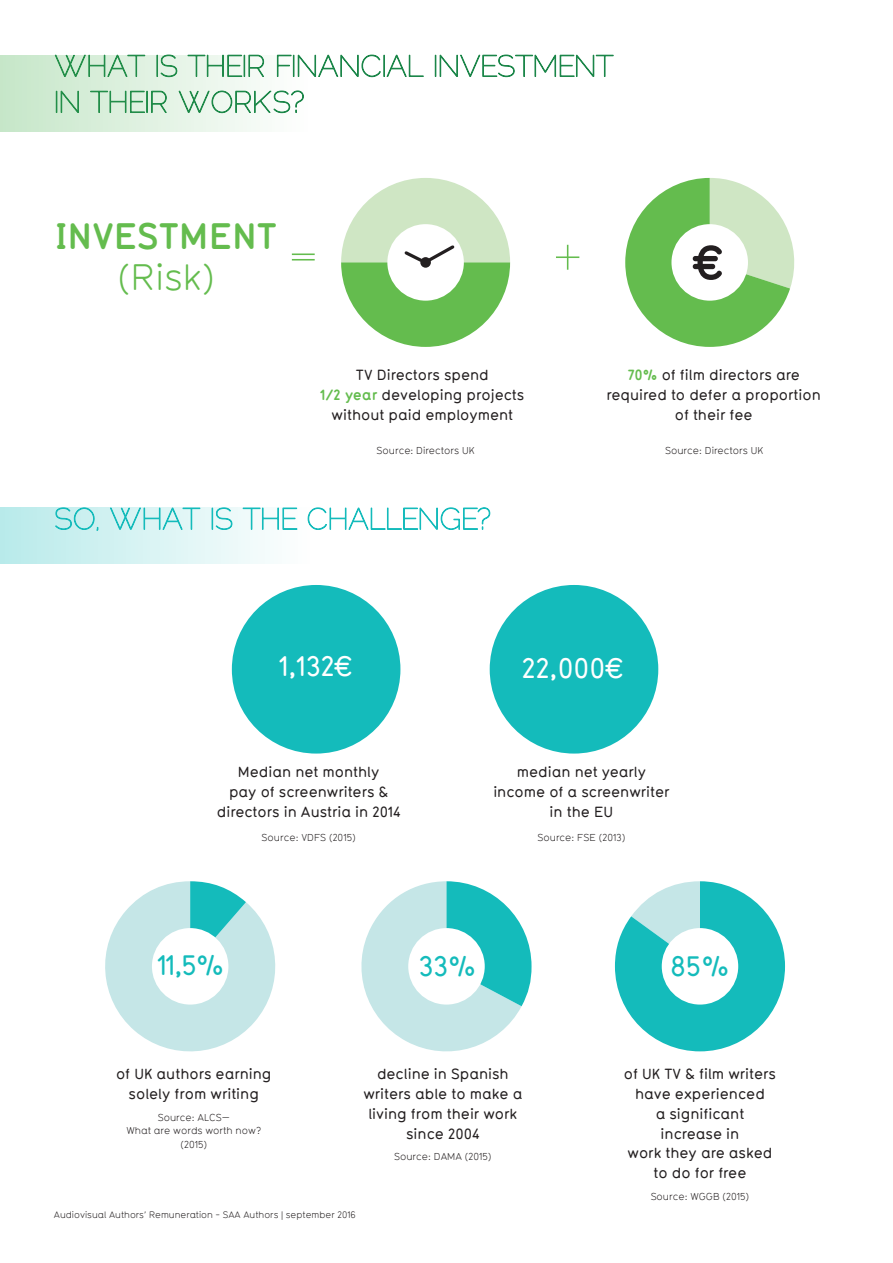
<style>
.page{position:relative;width:893px;height:1263px;background:#fff}
.page>*{position:absolute;margin:0;border:0;box-sizing:border-box;transform-origin:0 0}
.t1{font:100 77.85px "Raleway";color:#64bc4e}
.t2{font:700 52.95px "TYP1451 A";color:#231f20}
.t3{font:700 41.25px "TYP1451 A";color:#64bc4e}
.t4{font:41.25px "TYP1451 A";color:#64bc4e}
.t5{font:500 31.5px "TYP1451 A";color:#fff}
.t6{font:500 31.5px "TYP1451 A";color:#14bbbb}
.t7{font:500 16.5px/19.8px "TYP1451 A";color:#231f20;text-align:center}
.t8{font:11.25px/13.5px "TYP1451 A";color:#231f20;text-align:center}
.t9{font:10.5px "TYP1451 A";color:#231f20}
.s1{font-weight:700;color:#64bc4e}
</style>
<div class="page">
<svg style="left:54px;top:54px;width:560px;height:24px"></svg>
<svg style="left:403px;top:507px;width:88px;height:23px"></svg>
<svg style="left:625px;top:178px;width:170px;height:169px"></svg>
<div style="left:671px;top:224px;width:77px;height:77px;background:#fff;border-radius:50%"></div>
<svg style="left:341px;top:178px;width:169px;height:169px"></svg>
<svg style="left:615px;top:881px;width:170px;height:170px"></svg>
<div style="left:662px;top:928px;width:76px;height:76px;background:#fff;border-radius:50%"></div>
<div style="left:490px;top:585px;width:168px;height:168px;background:#14bbbb;border-radius:50%"></div>
<div style="left:232px;top:585px;width:168px;height:168px;background:#14bbbb;border-radius:50%"></div>
<svg style="left:361px;top:881px;width:170px;height:171px"></svg>
<div style="left:408px;top:928px;width:77px;height:76px;background:#fff;border-radius:50%"></div>
<svg style="left:105px;top:881px;width:171px;height:171px"></svg>
<div style="left:152px;top:928px;width:76px;height:76px;background:#fff;border-radius:50%"></div>
<svg style="left:0;top:507px;width:402px;height:57px"></svg>
<svg style="left:0;top:56px;width:400px;height:76px"></svg>
<h3 class="t3" style="left:55px;top:210px;width:22px">INVES</h3>
<h3 class="t3" style="left:159px;top:210px;width:45px">TMEN</h3>
<h3 class="t3" style="left:257px;top:210px;width:22px">T</h3>
<h3 class="t4" style="left:117px;top:256px;width:99px">(Risk)</h3>
<h1 class="t1" style="left:286px;top:207px;width:36px">=</h1>
<h1 class="t1" style="left:556px;top:213px;width:25px">+</h1>
<h2 class="t2" style="left:691px;top:230px;width:35px">¤</h2>
<p class="t7" style="left:320px;top:365px;width:205px">TV Directors spend<br><span class="s1">1/2 year</span> developing projects without paid employment</p>
<p class="t7" style="left:606px;top:365px;width:216px"><span class="s1">70%</span> of film directors are required to defer a proportion of their fee</p>
<p class="t8" style="left:377px;top:443px;width:100px">Source: Directors UK</p>
<p class="t8" style="left:665px;top:443px;width:100px">Source: Directors UK</p>
<h3 class="t5" style="left:279px;top:649px;width:76px">1,132¤</h3>
<p class="t7" style="left:217px;top:762px;width:185px">Median net monthly<br>pay of screenwriters &amp; directors in Austria in 2014</p>
<p class="t8" style="left:262px;top:830px;width:96px">Source: VDFS (2015)</p>
<h3 class="t5" style="left:522px;top:651px;width:104px">22,000¤</h3>
<p class="t7" style="left:493px;top:762px;width:178px">median net yearly income of a screenwriter in the EU</p>
<p class="t8" style="left:537px;top:830px;width:89px">Source: FSE (2013)</p>
<h3 class="t6" style="left:157px;top:948px;width:68px">11,5%</h3>
<h3 class="t6" style="left:419px;top:949px;width:59px">33%</h3>
<h3 class="t6" style="left:671px;top:949px;width:60px">85%</h3>
<p class="t7" style="left:116px;top:1064px;width:157px">of UK authors earning solely from writing</p>
<p class="t8" style="left:126px;top:1110px;width:136px">Source: ALCS—<br>What are words worth now? (2015)</p>
<p class="t7" style="left:363px;top:1064px;width:161px">decline in Spanish writers able to make a living from their work since 2004</p>
<p class="t8" style="left:394px;top:1150px;width:99px">Source: DAMA (2015)</p>
<p class="t9" style="left:54px;top:1209px;width:303px">Audiovisual Authors’ Remuneration - SAA Authors | september 2016</p>
<p class="t7" style="left:624px;top:1064px;width:153px">of UK TV &amp; film writers have experienced<br>a significant increase in<br>work they are asked to do for free</p>
<p class="t8" style="left:651px;top:1189px;width:100px">Source: WGGB (2015)</p>
</div>
